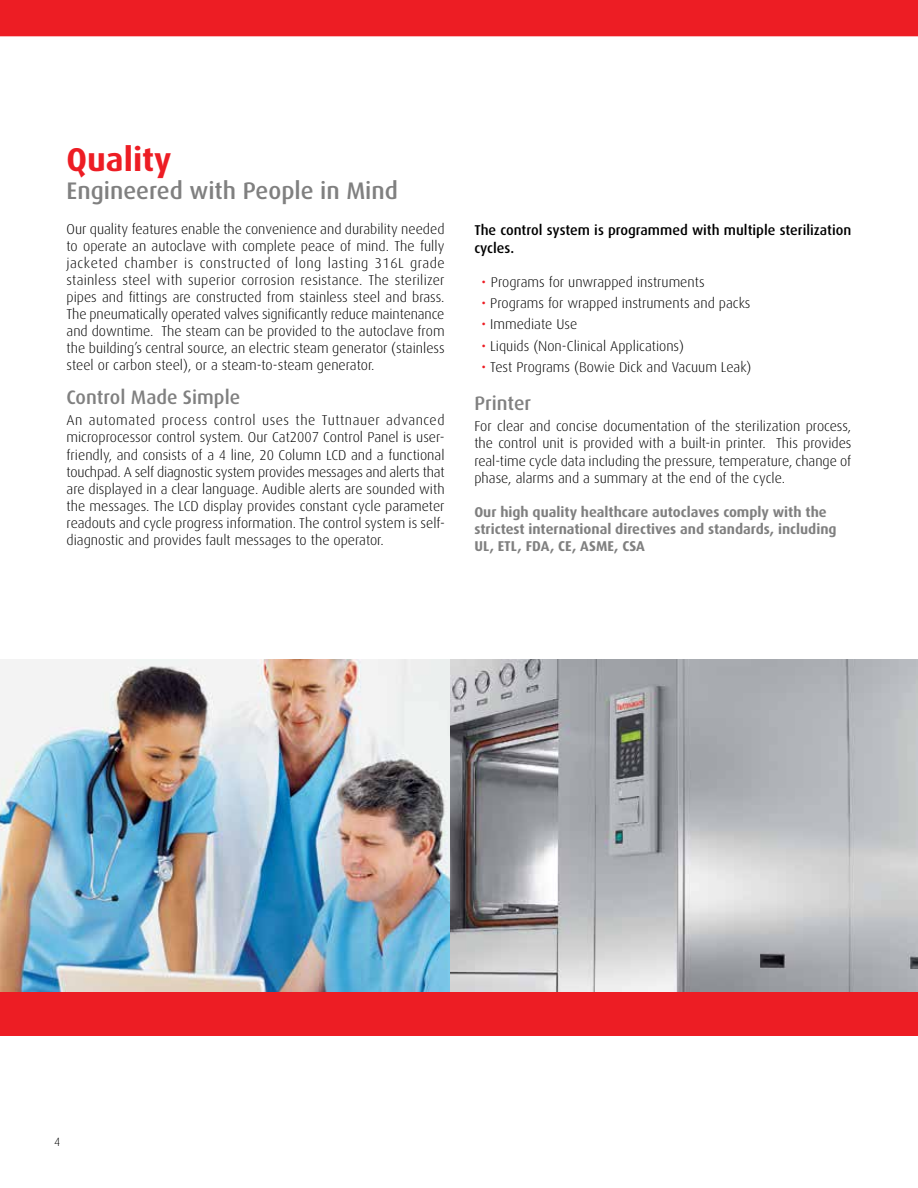
<style>
.page{position:relative;width:918px;height:1188px;background:#fff}
.page>*{position:absolute;margin:0;border:0;box-sizing:border-box;transform-origin:0 0}
.t1{font:700 33px "Dax";color:#ed1d24}
.t2{font:500 24px "Dax";color:#808080}
.t3{font:500 19.5px "Dax";color:#808080}
.t4{font:300 14.25px/17.1px "Dax";color:#000;text-align:justify}
.t5{font:700 14.25px/17.1px "Dax";color:#808080}
.t6{font:500 14.25px/17.1px "Dax";color:#000}
.t7{font:300 12px "Dax";color:#000}
.s1{font-weight:400;color:#ed1d24}
</style>
<div class="page">
<div style="left:0;top:0;width:918px;height:37px;background:#ed1d24"></div>
<img style="left:0;top:660px;width:918px;height:332px">
<div style="left:0;top:992px;width:918px;height:43px;background:#ed1d24"></div>
<h1 class="t1" style="left:67px;top:141px;width:106px">Quality</h1>
<h2 class="t2" style="left:67px;top:178px;width:333px">Engineered with People in Mind</h2>
<p class="t4" style="left:67px;top:220px;width:380px">Our quality features enable the convenience and durability needed to operate an autoclave with complete peace of mind. The fully jacketed chamber is constructed of long lasting 316L grade stainless steel with superior corrosion resistance. The sterilizer pipes and fittings are constructed from stainless steel and brass.<br>The pneumatically operated valves significantly reduce maintenance and downtime. The steam can be provided to the autoclave from the building’s central source, an electric steam generator (stainless steel or carbon steel), or a steam-to-steam generator.</p>
<h3 class="t3" style="left:67px;top:386px;width:175px">Control Made Simple</h3>
<p class="t4" style="left:67px;top:412px;width:380px">An automated process control uses the Tuttnauer advanced microprocessor control system. Our Cat2007 Control Panel is user&shy;friendly, and consists of a 4 line, 20 Column LCD and a functional touchpad. A self diagnostic system provides messages and alerts that are displayed in a clear language. Audible alerts are sounded with the messages. The LCD display provides constant cycle parameter readouts and cycle progress information. The control system is self&shy;diagnostic and provides fault messages to the operator.</p>
<p class="t6" style="left:474px;top:222px;width:379px">The control system is programmed with multiple sterilization cycles.</p>
<p class="t4" style="left:482px;top:273px;width:225px"><span class="s1">•</span> Programs for unwrapped instruments</p>
<p class="t4" style="left:482px;top:295px;width:270px"><span class="s1">•</span> Programs for wrapped instruments and packs</p>
<p class="t4" style="left:482px;top:316px;width:97px"><span class="s1">•</span> Immediate Use</p>
<p class="t4" style="left:482px;top:337px;width:204px"><span class="s1">•</span> Liquids (Non-Clinical Applications)</p>
<p class="t4" style="left:482px;top:359px;width:271px"><span class="s1">•</span> Test Programs (Bowie Dick and Vacuum Leak)</p>
<h3 class="t3" style="left:474px;top:392px;width:58px">Printer</h3>
<p class="t4" style="left:474px;top:418px;width:379px">For clear and concise documentation of the sterilization process, the control unit is provided with a built-in printer. This provides real-time cycle data including the pressure, temperature, change of phase, alarms and a summary at the end of the cycle.</p>
<p class="t5" style="left:474px;top:503px;width:364px">Our high quality healthcare autoclaves comply with the strictest international directives and standards, including<br>UL, ETL, FDA, CE, ASME, CSA</p>
<p class="t7" style="left:54px;top:1135px;width:8px">4</p>
</div>
